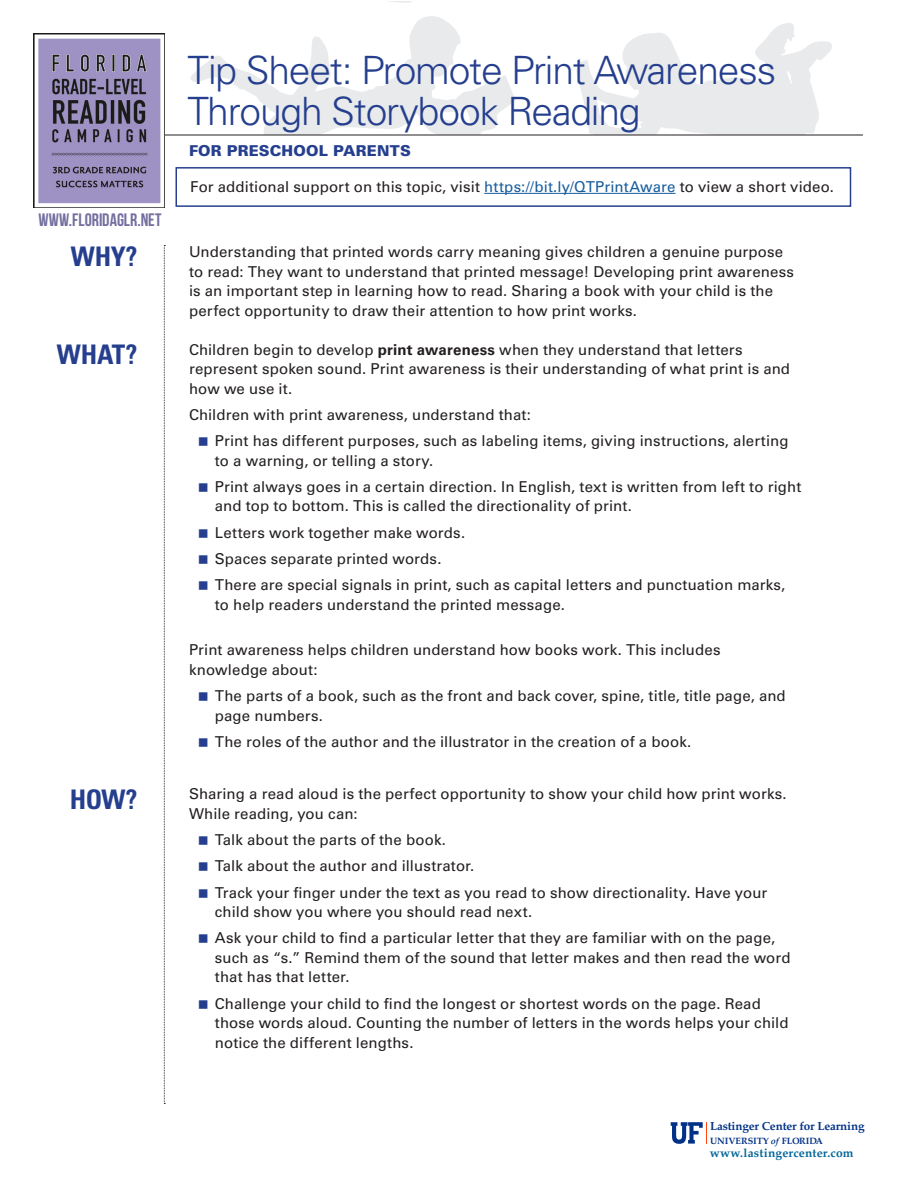
<style>
.page{position:relative;width:918px;height:1188px;background:#fff}
.page>*{position:absolute;margin:0;border:0;box-sizing:border-box;transform-origin:0 0}
.t1{font:300 39px/40.8px "Univers LT Std";letter-spacing:-.03em;color:#253f8e}
.TEXT{font:700 condensed 27px "Univers LT Std";letter-spacing:-.01em;color:#253f8e}
.t2{font:700 18px "Bebas Neue";color:#736f9f}
.TEXT-2{font:15px/19.5px "Univers LT Std";letter-spacing:.005em;color:#231f20}
.FOR_TEACHERS_PARENTS{font:900 15px "Univers LT Std";letter-spacing:.015em;color:#253f8e}
.t3{font:700 12px "Palatino";letter-spacing:.015em;color:#069}
.t4{font:700 11.7px "Palatino";letter-spacing:-.01em;color:#003186}
.t5{font:700 9.15px "Palatino";color:#003186}
.s1{color:#175d9e}
.s2{font-weight:700}
.s3{font-style:italic}
</style>
<div class="page">
<svg style="left:190px;top:16px;width:326px;height:119px"></svg>
<svg style="left:566px;top:23px;width:266px;height:112px"></svg>
<hr style="left:138px;top:135px;width:725px;height:1px;background:#231f20">
<img style="left:34px;top:34px;width:131px;height:173px">
<svg style="left:671px;top:1122px;width:36px;height:22px"></svg>
<svg style="left:164px;top:245px;width:1px;height:859px"></svg>
<hr style="left:484px;top:193px;width:192px;height:1px;background:#175d9e">
<div style="left:176px;top:167px;width:675px;height:40px;border:2px solid #253f8e"></div>
<p class="t2" style="left:38px;top:210px;width:125px">WWW.FLORIDAGLR.NET</p>
<p class="t1" style="left:188px;top:50px;width:590px">Tip Sheet: Promote Print Awareness<br>Through Storybook Reading</p>
<p class="FOR_TEACHERS_PARENTS" style="left:189px;top:142px;width:223px">FOR PRESCHOOL PARENTS</p>
<p class="TEXT-2" style="left:190px;top:177px;width:645px">For additional support on this topic, visit <span class="s1">https://bit.ly/QTPrintAware</span> to view a short video.</p>
<p class="TEXT" style="left:71px;top:240px;width:68px">WHY?</p>
<p class="TEXT-2" style="left:189px;top:242px;width:607px">Understanding that printed words carry meaning gives children a genuine purpose to read: They want to understand that printed message! Developing print awareness is an important step in learning how to read. Sharing a book with your child is the perfect opportunity to draw their attention to how print works.</p>
<p class="TEXT-2" style="left:189px;top:340px;width:603px">Children begin to develop <span class="s2">print awareness</span> when they understand that letters represent spoken sound. Print awareness is their understanding of what print is and how we use it.</p>
<p class="TEXT-2" style="left:189px;top:405px;width:343px">Children with print awareness, understand that:</p>
<p class="TEXT-2" style="left:215px;top:431px;width:575px">Print has different purposes, such as labeling items, giving instructions, alerting to a warning, or telling a story.</p>
<p class="TEXT-2" style="left:215px;top:477px;width:588px">Print always goes in a certain direction. In English, text is written from left to right and top to bottom. This is called the directionality of print.</p>
<p class="TEXT-2" style="left:215px;top:523px;width:252px">Letters work together make words.</p>
<p class="TEXT-2" style="left:215px;top:549px;width:228px">Spaces separate printed words.</p>
<p class="TEXT-2" style="left:215px;top:575px;width:572px">There are special signals in print, such as capital letters and punctuation marks, to help readers understand the printed message.</p>
<p class="TEXT-2" style="left:189px;top:640px;width:533px">Print awareness helps children understand how books work. This includes knowledge about:</p>
<p class="TEXT-2" style="left:215px;top:686px;width:572px">The parts of a book, such as the front and back cover, spine, title, title page, and page numbers.</p>
<p class="TEXT-2" style="left:215px;top:732px;width:478px">The roles of the author and the illustrator in the creation of a book.</p>
<p class="TEXT" style="left:57px;top:338px;width:82px">WHAT?</p>
<p class="TEXT" style="left:70px;top:783px;width:69px">HOW?</p>
<p class="TEXT-2" style="left:189px;top:784px;width:599px">Sharing a read aloud is the perfect opportunity to show your child how print works.<br>While reading, you can:</p>
<p class="TEXT-2" style="left:215px;top:830px;width:233px">Talk about the parts of the book.</p>
<p class="TEXT-2" style="left:215px;top:856px;width:261px">Talk about the author and illustrator.</p>
<p class="TEXT-2" style="left:215px;top:883px;width:554px">Track your finger under the text as you read to show directionality. Have your child show you where you should read next.</p>
<p class="TEXT-2" style="left:215px;top:928px;width:577px">Ask your child to find a particular letter that they are familiar with on the page, such as “s.” Remind them of the sound that letter makes and then read the word that has that letter.</p>
<p class="TEXT-2" style="left:215px;top:994px;width:575px">Challenge your child to find the longest or shortest words on the page. Read those words aloud. Counting the number of letters in the words helps your child notice the different lengths.</p>
<p class="t4" style="left:710px;top:1116px;width:156px">Lastinger Center for Learning</p>
<p class="t5" style="left:710px;top:1133px;width:115px">UNIVERSITY <span class="s3">of</span> FLORIDA</p>
<p class="t3" style="left:710px;top:1143px;width:145px">www.lastingercenter.com</p>
</div>
